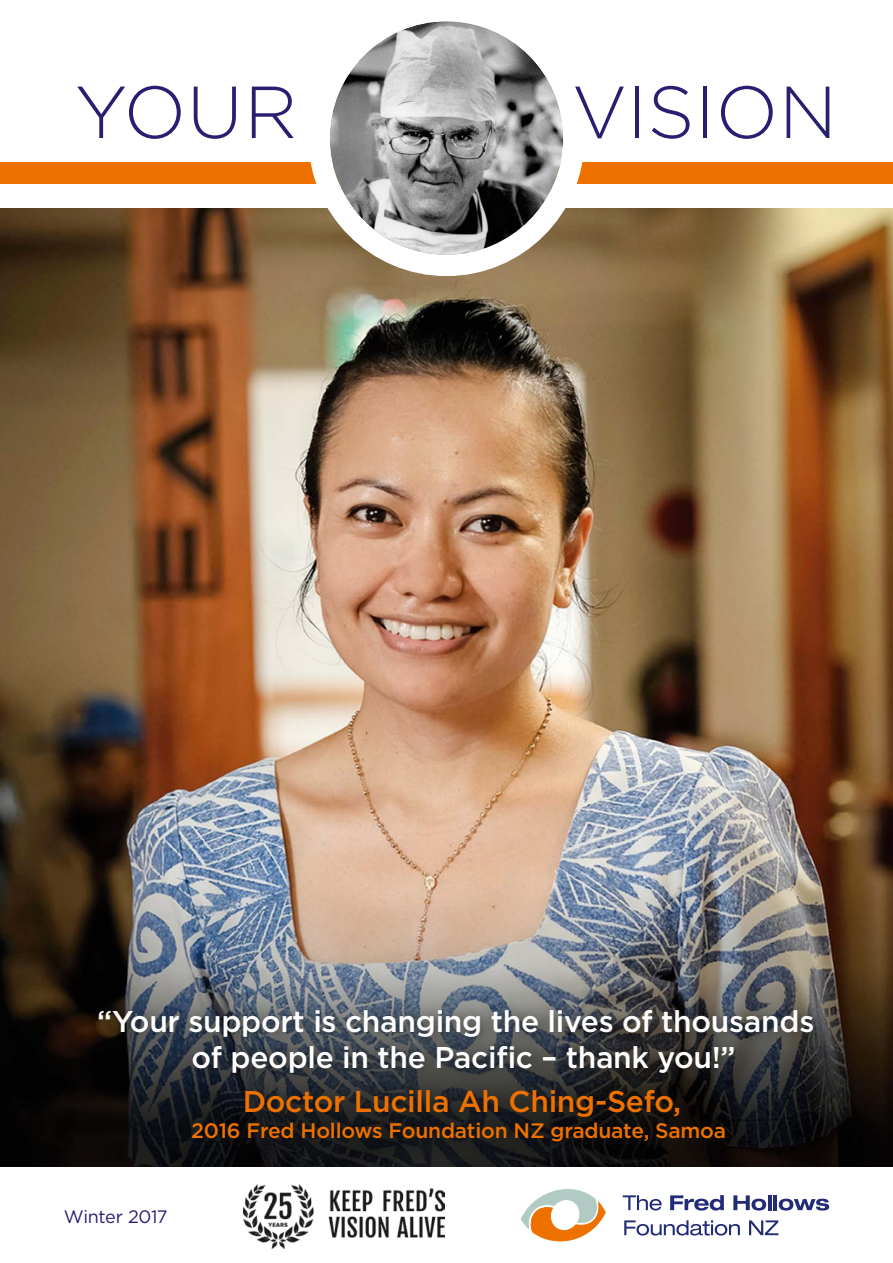
<style>
.page{position:relative;width:893px;height:1263px;background:#fff}
.page>*{position:absolute;margin:0;border:0;box-sizing:border-box;transform-origin:0 0}
.t1{font:300 73.5px "Gotham";letter-spacing:.005em;color:#291f71}
.t2{font:500 30px/36px "Gotham";letter-spacing:-.01em;color:#fff;text-align:center}
.t3{font:500 30px "Gotham";letter-spacing:-.01em;color:#ee7100}
.t4{font:500 21px "Gotham";letter-spacing:-.01em;color:#ee7100}
.t5{font:18px "Gotham";letter-spacing:-.02em;color:#291f71}
</style>
<div class="page">
<img style="left:0;top:208px;width:893px;height:958px">
<div style="left:0;top:163px;width:893px;height:21px;background:#ee7100"></div>
<img style="left:330px;top:21px;width:233px;height:234px;border-radius:117px">
<div style="left:308px;top:0;width:276px;height:276px;border:21px solid #fff;border-radius:50%"></div>
<svg style="left:521px;top:1189px;width:85px;height:52px"></svg>
<svg style="left:624px;top:1220px;width:116px;height:15px"></svg>
<svg style="left:749px;top:1220px;width:29px;height:15px"></svg>
<svg style="left:623px;top:1195px;width:39px;height:15px"></svg>
<svg style="left:670px;top:1195px;width:54px;height:15px"></svg>
<svg style="left:733px;top:1195px;width:33px;height:15px"></svg>
<hr style="left:768px;top:1195px;width:3px;height:15px;background:#212b77">
<hr style="left:773px;top:1195px;width:4px;height:15px;background:#212b77">
<svg style="left:779px;top:1199px;width:50px;height:11px"></svg>
<div style="left:88px;top:998px;width:741px;height:158px;background:#1a1a18;opacity:.75"></div>
<img style="left:244px;top:1185px;width:200px;height:63px">
<h1 class="t1" style="left:75px;top:66px;width:224px">YOUR</h1>
<h1 class="t1" style="left:572px;top:66px;width:267px">VISION</h1>
<p class="t2" style="left:97px;top:1003px;width:719px">“Your support is changing the lives of thousands of people in the Pacific – thank you!”</p>
<p class="t3" style="left:243px;top:1082px;width:440px">Doctor Lucilla Ah Ching-Sefo,</p>
<p class="t4" style="left:191px;top:1116px;width:536px">2016 Fred Hollows Foundation NZ graduate, Samoa</p>
<p class="t5" style="left:64px;top:1205px;width:105px">Winter 2017</p>
</div>
